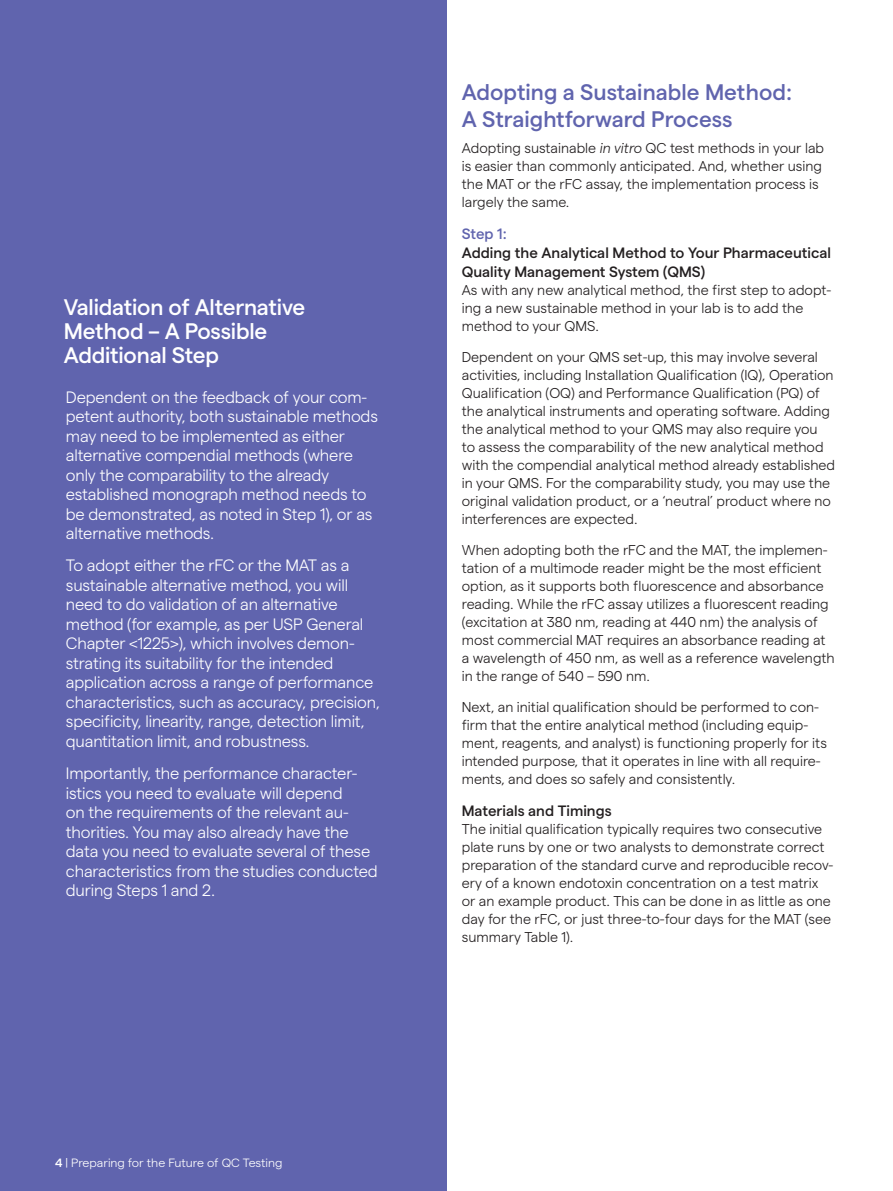
<style>
.page{position:relative;width:893px;height:1191px;background:#fff}
.page>*{position:absolute;margin:0;border:0;box-sizing:border-box;transform-origin:0 0}
.t1{font:500 22.5px/24px "Matter";letter-spacing:-.01em;color:#fff}
.t2{font:500 22.5px/27px "Matter";color:#6064ae}
.t3{font:300 16.5px/19.5px "Matter";letter-spacing:-.01em;color:#fff}
.t4{font:500 15px/19.2px "Matter";color:#231f20}
.t5{font:500 15px "Matter";color:#6064ae}
.t6{font:300 14.25px/18px "Matter";color:#231f20}
.t7{font:300 12px "Matter";color:#fff}
.s1{font-style:italic}
.s2{font-weight:500}
</style>
<div class="page">
<div style="left:0;top:0;width:446px;height:1191px;background:#6064ae"></div>
<h1 class="t1" style="left:64px;top:293px;width:243px">Validation of Alternative<br>Method – A Possible<br>Additional Step</h1>
<p class="t3" style="left:66px;top:385px;width:314px">Dependent on the feedback of your com&shy;petent authority, both sustainable methods may need to be implemented as either alternative compendial methods (where only the comparability to the already established monograph method needs to be demonstrated, as noted in Step 1), or as alternative methods.</p>
<p class="t3" style="left:66px;top:554px;width:315px">To adopt either the rFC or the MAT as a sustainable alternative method, you will need to do validation of an alternative method (for example, as per USP General Chapter &lt;1225&gt;), which involves demon&shy;strating its suitability for the intended application across a range of performance characteristics, such as accuracy, precision, specificity, linearity, range, detection limit, quantitation limit, and robustness.</p>
<p class="t3" style="left:66px;top:762px;width:313px">Importantly, the performance character&shy;istics you need to evaluate will depend<br>on the requirements of the relevant au&shy;thorities. You may also already have the data you need to evaluate several of these characteristics from the studies conducted during Steps 1 and 2.</p>
<h1 class="t2" style="left:462px;top:76px;width:332px">Adopting a Sustainable Method:<br>A Straightforward Process</h1>
<p class="t6" style="left:462px;top:138px;width:364px">Adopting sustainable <span class="s1">in vitro</span> QC test methods in your lab is easier than commonly anticipated. And, whether using the MAT or the rFC assay, the implementation process is largely the same.</p>
<p class="t5" style="left:462px;top:223px;width:47px">Step 1:</p>
<p class="t4" style="left:462px;top:242px;width:371px">Adding the Analytical Method to Your Pharmaceutical<br>Quality Management System (QMS)</p>
<p class="t6" style="left:462px;top:280px;width:371px">As with any new analytical method, the first step to adopt&shy;ing a new sustainable method in your lab is to add the method to your QMS.</p>
<p class="t6" style="left:462px;top:347px;width:375px">Dependent on your QMS set-up, this may involve several activities, including Installation Qualification (IQ), Operation Qualification (OQ) and Performance Qualification (PQ) of the analytical instruments and operating software. Adding the analytical method to your QMS may also require you<br>to assess the comparability of the new analytical method with the compendial analytical method already established in your QMS. For the comparability study, you may use the original validation product, or a ‘neutral’ product where no interferences are expected.</p>
<p class="t6" style="left:462px;top:540px;width:374px">When adopting both the rFC and the MAT, the implemen&shy;tation of a multimode reader might be the most efficient option, as it supports both fluorescence and absorbance reading. While the rFC assay utilizes a fluorescent reading (excitation at 380 nm, reading at 440 nm) the analysis of most commercial MAT requires an absorbance reading at a wavelength of 450 nm, as well as a reference wavelength in the range of 540 – 590 nm.</p>
<p class="t6" style="left:462px;top:696px;width:367px">Next, an initial qualification should be performed to con&shy;firm that the entire analytical method (including equip&shy;ment, reagents, and analyst) is functioning properly for its intended purpose, that it operates in line with all require&shy;ments, and does so safely and consistently.</p>
<p class="t4" style="left:462px;top:799px;width:151px">Materials and Timings</p>
<p class="t6" style="left:462px;top:818px;width:373px">The initial qualification typically requires two consecutive plate runs by one or two analysts to demonstrate correct preparation of the standard curve and reproducible recov&shy;ery of a known endotoxin concentration on a test matrix or an example product. This can be done in as little as one day for the rFC, or just three-to-four days for the MAT (see summary Table 1).</p>
<p class="t7" style="left:55px;top:1154px;width:229px"><span class="s2">4</span> | Preparing for the Future of QC Testing</p>
</div>
